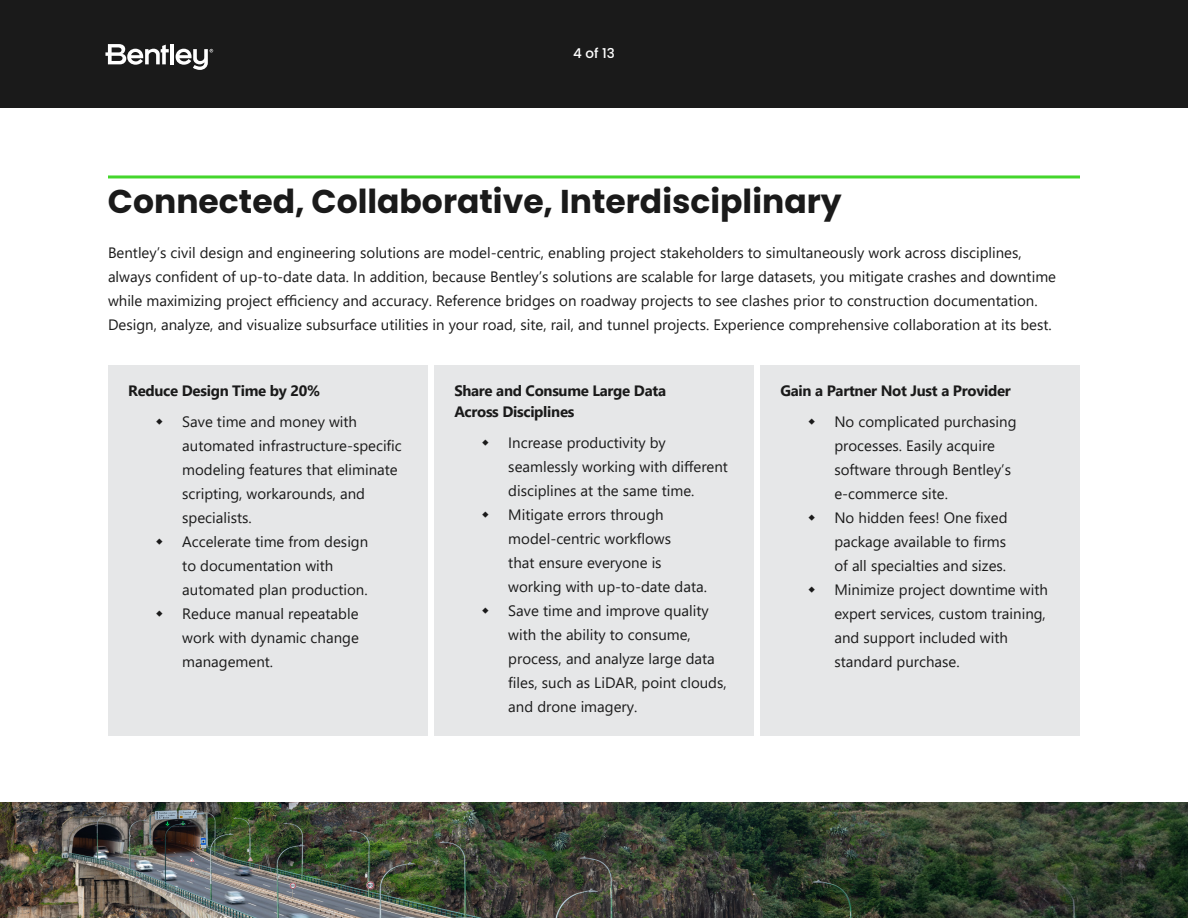
<style>
.page{position:relative;width:1188px;height:918px;background:#fff}
.page>*{position:absolute;margin:0;border:0;box-sizing:border-box;transform-origin:0 0}
.t1{font:700 33px "Poppins";color:#1a1a1a}
.t2{font:15px/24px "Segoe UI";color:#1a1a1a}
.t3{font:700 15px/21px "Segoe UI";letter-spacing:-.02em;color:#1a1a1a}
.t4{font:500 13.5px "Poppins";color:#fff}
</style>
<div class="page">
<div style="left:0;top:0;width:1188px;height:108px;background:#1a1a1a"></div>
<svg style="left:105px;top:44px;width:64px;height:21px"></svg>
<hr style="left:170px;top:44px;width:4px;height:20px;background:#fff">
<svg style="left:176px;top:49px;width:37px;height:21px"></svg>
<hr style="left:108px;top:175px;width:972px;height:3px;background:#44d62c">
<div style="left:108px;top:365px;width:320px;height:370px;background:#e6e7e8"></div>
<div style="left:434px;top:365px;width:320px;height:370px;background:#e6e7e8"></div>
<div style="left:760px;top:365px;width:320px;height:370px;background:#e6e7e8"></div>
<img style="left:0;top:802px;width:1188px;height:116px">
<p class="t4" style="left:573px;top:46px;width:43px">4 of 13</p>
<h1 class="t1" style="left:108px;top:182px;width:735px">Connected, Collaborative, Interdisciplinary</h1>
<p class="t2" style="left:108px;top:239px;width:950px">Bentley’s civil design and engineering solutions are model-centric, enabling project stakeholders to simultaneously work across disciplines, always confident of up-to-date data. In addition, because Bentley’s solutions are scalable for large datasets, you mitigate crashes and downtime while maximizing project efficiency and accuracy. Reference bridges on roadway projects to see clashes prior to construction documentation.<br>Design, analyze, and visualize subsurface utilities in your road, site, rail, and tunnel projects. Experience comprehensive collaboration at its best.</p>
<p class="t3" style="left:128px;top:379px;width:193px">Reduce Design Time by 20%</p>
<p class="t2" style="left:182px;top:409px;width:221px">Save time and money with automated infrastructure-specific modeling features that eliminate scripting, workarounds, and specialists.<br>Accelerate time from design<br>to documentation with automated plan production.<br>Reduce manual repeatable<br>work with dynamic change management.</p>
<p class="t3" style="left:454px;top:379px;width:213px">Share and Consume Large Data<br>Across Disciplines</p>
<p class="t2" style="left:508px;top:430px;width:221px">Increase productivity by seamlessly working with different disciplines at the same time.<br>Mitigate errors through model-centric workflows<br>that ensure everyone is<br>working with up-to-date data.<br>Save time and improve quality with the ability to consume, process, and analyze large data files, such as LiDAR, point clouds, and drone imagery.</p>
<p class="t3" style="left:780px;top:379px;width:232px">Gain a Partner Not Just a Provider</p>
<p class="t2" style="left:834px;top:409px;width:215px">No complicated purchasing processes. Easily acquire software through Bentley’s e-commerce site.<br>No hidden fees! One fixed package available to firms<br>of all specialties and sizes.<br>Minimize project downtime with expert services, custom training, and support included with standard purchase.</p>
</div>
